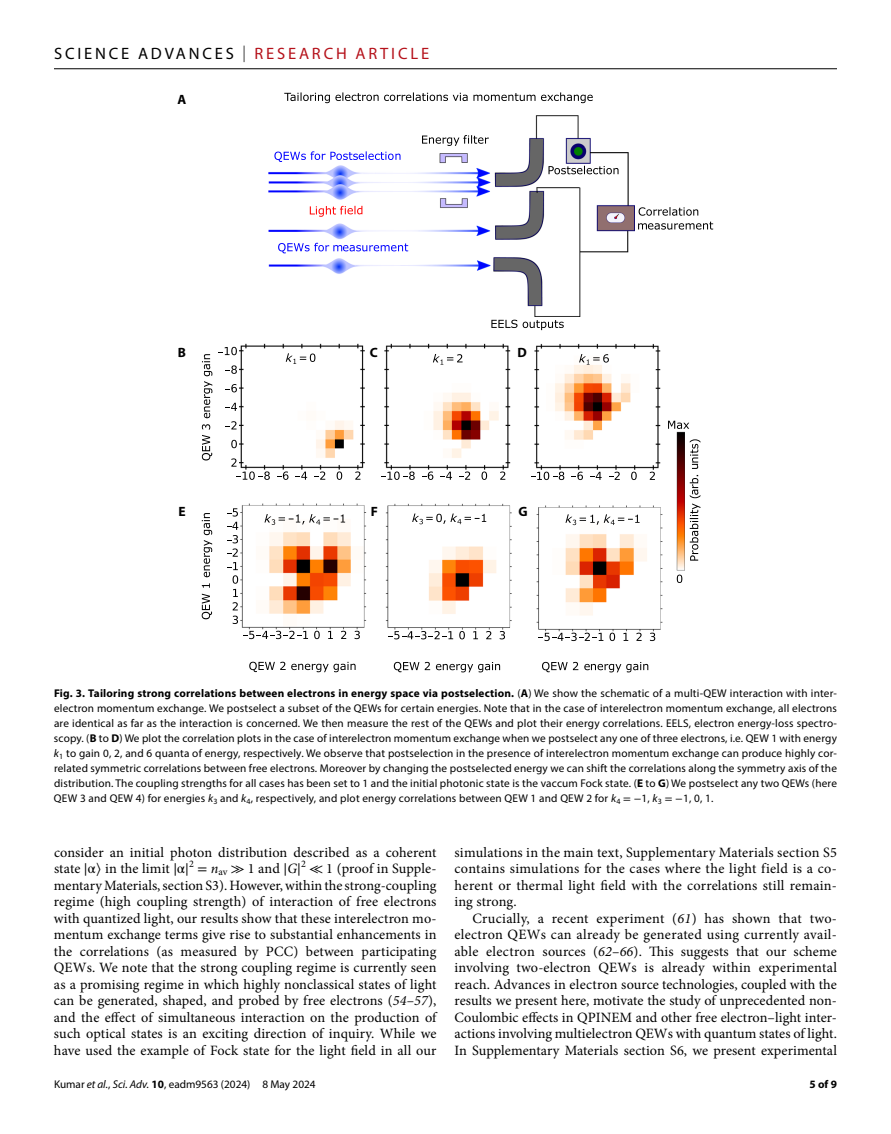
<style>
.page{position:relative;width:891px;height:1134px;background:#fff}
.page>*{position:absolute;margin:0;border:0;box-sizing:border-box;transform-origin:0 0}
.t1{font:16.5px "Myriad Pro";letter-spacing:.17em;color:#000}
.t2{font:14.25px/16.5px "Minion Pro";letter-spacing:.01em;color:#000;text-align:justify}
.t3{font:700 13.5px "Myriad Pro";color:#000}
.t4{font:11.25px/15px "Myriad Pro";letter-spacing:.015em;color:#000;text-align:justify}
.t5{font:700 11.25px "Myriad Pro";color:#000}
.s1{font-weight:300}
.s2{color:#b5121b}
.s3{font-weight:700}
.s4{font-style:italic}
.s5{font-family:"STIX"}
</style>
<div class="page">
<hr style="left:54px;top:68px;width:783px;height:1px;background:#000">
<img style="left:240px;top:343px;width:444px;height:294px">
<img style="left:268px;top:103px;width:367px;height:213px">
<svg style="left:284px;top:92px;width:309px;height:11px"></svg>
<svg style="left:277px;top:471px;width:11px;height:9px"></svg>
<svg style="left:296px;top:472px;width:11px;height:8px"></svg>
<svg style="left:314px;top:471px;width:11px;height:9px"></svg>
<svg style="left:337px;top:471px;width:5px;height:9px"></svg>
<svg style="left:355px;top:471px;width:5px;height:9px"></svg>
<svg style="left:219px;top:347px;width:18px;height:8px"></svg>
<svg style="left:226px;top:365px;width:11px;height:9px"></svg>
<svg style="left:226px;top:384px;width:11px;height:8px"></svg>
<svg style="left:226px;top:403px;width:11px;height:8px"></svg>
<svg style="left:226px;top:421px;width:11px;height:8px"></svg>
<svg style="left:231px;top:440px;width:6px;height:8px"></svg>
<svg style="left:231px;top:458px;width:39px;height:22px"></svg>
<svg style="left:381px;top:472px;width:34px;height:8px"></svg>
<svg style="left:422px;top:472px;width:11px;height:8px"></svg>
<svg style="left:441px;top:472px;width:11px;height:8px"></svg>
<svg style="left:459px;top:472px;width:11px;height:8px"></svg>
<svg style="left:482px;top:472px;width:5px;height:8px"></svg>
<svg style="left:500px;top:472px;width:5px;height:8px"></svg>
<svg style="left:531px;top:472px;width:33px;height:8px"></svg>
<svg style="left:572px;top:472px;width:11px;height:8px"></svg>
<svg style="left:590px;top:472px;width:12px;height:8px"></svg>
<svg style="left:609px;top:472px;width:11px;height:8px"></svg>
<svg style="left:631px;top:472px;width:6px;height:8px"></svg>
<svg style="left:650px;top:472px;width:5px;height:8px"></svg>
<svg style="left:249px;top:662px;width:107px;height:10px"></svg>
<svg style="left:549px;top:166px;width:70px;height:8px"></svg>
<svg style="left:491px;top:320px;width:73px;height:10px"></svg>
<svg style="left:639px;top:207px;width:59px;height:9px"></svg>
<svg style="left:638px;top:222px;width:75px;height:8px"></svg>
<svg style="left:286px;top:353px;width:29px;height:11px"></svg>
<svg style="left:433px;top:354px;width:30px;height:11px"></svg>
<svg style="left:579px;top:354px;width:30px;height:11px"></svg>
<svg style="left:394px;top:662px;width:254px;height:10px"></svg>
<svg style="left:202px;top:354px;width:10px;height:106px"></svg>
<svg style="left:677px;top:575px;width:5px;height:8px"></svg>
<svg style="left:539px;top:633px;width:64px;height:8px"></svg>
<svg style="left:610px;top:633px;width:5px;height:8px"></svg>
<svg style="left:623px;top:633px;width:5px;height:8px"></svg>
<svg style="left:636px;top:633px;width:6px;height:8px"></svg>
<svg style="left:650px;top:633px;width:5px;height:8px"></svg>
<svg style="left:243px;top:631px;width:65px;height:8px"></svg>
<svg style="left:314px;top:631px;width:6px;height:8px"></svg>
<svg style="left:328px;top:631px;width:5px;height:8px"></svg>
<svg style="left:341px;top:631px;width:5px;height:8px"></svg>
<svg style="left:355px;top:631px;width:5px;height:8px"></svg>
<svg style="left:227px;top:508px;width:11px;height:102px"></svg>
<svg style="left:233px;top:616px;width:5px;height:8px"></svg>
<svg style="left:388px;top:631px;width:65px;height:8px"></svg>
<svg style="left:459px;top:631px;width:6px;height:8px"></svg>
<svg style="left:473px;top:631px;width:5px;height:8px"></svg>
<svg style="left:486px;top:631px;width:5px;height:8px"></svg>
<svg style="left:500px;top:631px;width:5px;height:8px"></svg>
<svg style="left:412px;top:514px;width:74px;height:10px"></svg>
<svg style="left:566px;top:514px;width:74px;height:11px"></svg>
<svg style="left:265px;top:514px;width:80px;height:11px"></svg>
<svg style="left:202px;top:513px;width:10px;height:106px"></svg>
<svg style="left:668px;top:421px;width:21px;height:8px"></svg>
<svg style="left:690px;top:439px;width:10px;height:122px"></svg>
<svg style="left:274px;top:151px;width:127px;height:11px"></svg>
<svg style="left:278px;top:243px;width:130px;height:10px"></svg>
<svg style="left:310px;top:206px;width:52px;height:11px"></svg>
<svg style="left:422px;top:135px;width:67px;height:11px"></svg>
<p class="t1" style="left:54px;top:44px;width:376px">Science Adva nces <span class="s1">|</span> <span class="s2">Resear ch Ar ticle</span></p>
<p class="t3" style="left:178px;top:90px;width:10px">A</p>
<p class="t3" style="left:178px;top:344px;width:10px">B</p>
<p class="t3" style="left:370px;top:344px;width:10px">C</p>
<p class="t3" style="left:518px;top:343px;width:11px">D</p>
<p class="t3" style="left:179px;top:503px;width:9px">E</p>
<p class="t3" style="left:371px;top:503px;width:9px">F</p>
<p class="t3" style="left:519px;top:503px;width:11px">G</p>
<p class="t4" style="left:54px;top:686px;width:785px"><span class="s3">Fig. 3. Tailoring strong correlations between electrons in energy space via postselection.</span> (<span class="s3">A</span>) We show the schematic of a multi-QEW interaction with inter&shy;electron momentum exchange. We postselect a subset of the QEWs for certain energies. Note that in the case of interelectron momentum exchange, all electrons are identical as far as the interaction is concerned. We then measure the rest of the QEWs and plot their energy correlations. EELS, electron energy-loss spectro&shy;scopy. (<span class="s3">B</span> to <span class="s3">D</span>) We plot the correlation plots in the case of interelectron momentum exchange when we postselect any one of three electrons, i.e. QEW 1 with energy <span class="s4">k</span><sub>1</sub> to gain 0, 2, and 6 quanta of energy, respectively. We observe that postselection in the presence of interelectron momentum exchange can produce highly cor&shy;related symmetric correlations between free electrons. Moreover by changing the postselected energy we can shift the correlations along the symmetry axis of the distribution. The coupling strengths for all cases has been set to 1 and the initial photonic state is the vaccum Fock state. (<span class="s3">E</span> to <span class="s3">G</span>) We postselect any two QEWs (here QEW 3 and QEW 4) for energies <span class="s4">k</span><sub>3</sub> and <span class="s4">k</span><sub>4</sub>, respectively, and plot energy correlations between QEW 1 and QEW 2 for <span class="s4">k</span><sub>4</sub> <span class="s5">= −</span>1, <span class="s4">k</span><sub>3</sub> <span class="s5">= −</span>1, 0, 1.</p>
<p class="t2" style="left:54px;top:844px;width:384px">consider an initial photon distribution described as a coherent state <span class="s5">∣α〉</span> in the limit <span class="s5">∣α∣</span><sup>2</sup> <span class="s5">=</span> <span class="s4">n</span><sub>av</sub> <span class="s5">≫</span> 1 and <span class="s5">∣</span><span class="s4">G</span><span class="s5">∣</span><sup>2</sup> <span class="s5">≪</span> 1 (proof in Supple&shy;mentary Materials, section S3). However, within the strong-coupling regime (high coupling strength) of interaction of free electrons with quantized light, our results show that these interelectron mo&shy;mentum exchange terms give rise to substantial enhancements in the correlations (as measured by PCC) between participating QEWs. We note that the strong coupling regime is currently seen as a promising regime in which highly nonclassical states of light can be generated, shaped, and probed by free electrons (<span class="s4">54</span>–<span class="s4">57</span>), and the effect of simultaneous interaction on the production of such optical states is an exciting direction of inquiry. While we have used the example of Fock state for the light field in all our</p>
<p class="t2" style="left:454px;top:844px;width:384px">simulations in the main text, Supplementary Materials section S5 contains simulations for the cases where the light field is a co&shy;herent or thermal light field with the correlations still remain&shy;ing strong.</p>
<p class="t2" style="left:454px;top:910px;width:384px;text-indent:18px">Crucially, a recent experiment (<span class="s4">61</span>) has shown that two&shy;electron QEWs can already be generated using currently avail&shy;able electron sources (<span class="s4">62</span>–<span class="s4">66</span>). This suggests that our scheme involving two-electron QEWs is already within experimental reach. Advances in electron source technologies, coupled with the results we present here, motivate the study of unprecedented non-Coulombic effects in QPINEM and other free electron–light inter&shy;actions involving multielectron QEWs with quantum states of light.<br>In Supplementary Materials section S6, we present experimental</p>
<p class="t4" style="left:54px;top:1076px;width:263px">Kumar <span class="s4">et al.</span>, <span class="s4">Sci. Adv.</span> <span class="s3">10</span>, eadm9563 (2024) 8 May 2024</p>
<p class="t5" style="left:810px;top:1076px;width:29px">5 of 9</p>
</div>
